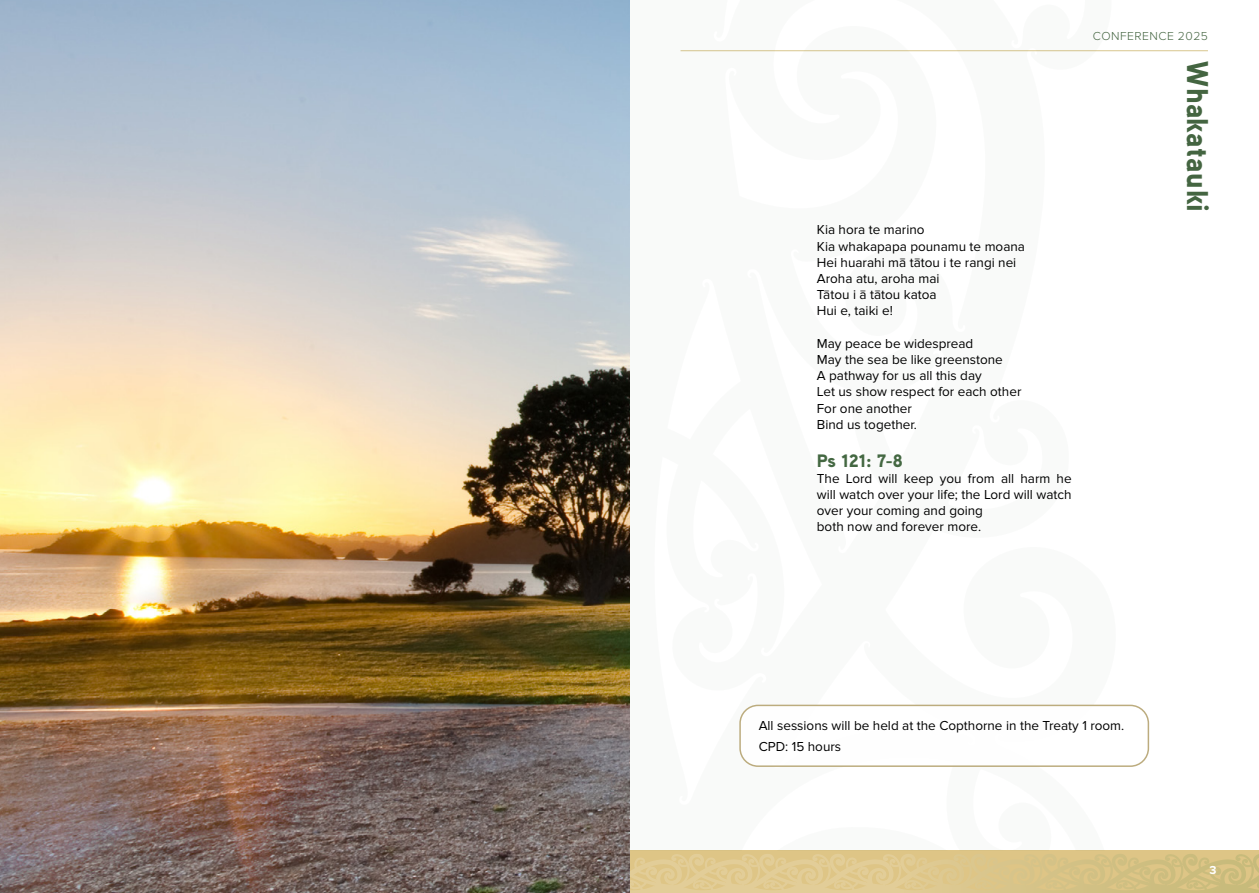
<style>
.page{position:relative;width:1259px;height:893px;background:#fff}
.page>*{position:absolute;margin:0;border:0;box-sizing:border-box;transform-origin:0 0}
.t1{font:900 30px "Aaux Next";letter-spacing:.015em;color:#446541}
.t2{font:900 18px "Aaux Next";color:#446842}
.t3{font:13.5px/16.2px "Proxima Nova";color:#000}
.t4{font:300 12px "Proxima Nova A";letter-spacing:.04em;color:#446541}
.t5{font:700 12px "Proxima Nova A";color:#fff}
</style>
<div class="page">
<svg style="left:629px;top:850px;width:630px;height:43px;background:#d9c488"></svg>
<svg style="left:629px;top:853px;width:145px;height:40px;background:#dfc990"></svg>
<hr style="left:680px;top:50px;width:528px;height:1px;background:#d8c68d">
<svg style="left:629px;top:0;width:492px;height:850px"></svg>
<div style="left:740px;top:705px;width:408px;height:61px;background:#fff;border-radius:18px"></div>
<div style="left:739px;top:705px;width:410px;height:62px;border:2px solid #b9a878;border-radius:18px"></div>
<img style="left:0;top:0;width:629px;height:893px">
<p class="t3" style="left:817px;top:222px;width:210px">Kia hora te marino<br>Kia whakapapa pounamu te moana<br>Hei huarahi mā tātou i te rangi nei<br>Aroha atu, aroha mai<br>Tātou i ā tātou katoa<br>Hui e, taiki e!</p>
<p class="t3" style="left:817px;top:335px;width:206px">May peace be widespread<br>May the sea be like greenstone<br>A pathway for us all this day<br>Let us show respect for each other<br>For one another<br>Bind us together.</p>
<h2 class="t2" style="left:817px;top:447px;width:87px">Ps 121: 7-8</h2>
<p class="t3" style="left:817px;top:470px;width:256px">The Lord will keep you from all harm he will watch over your life; the Lord will watch over your coming and going<br>both now and forever more.</p>
<p class="t4" style="left:1092px;top:29px;width:117px">CONFERENCE 2025</p>
<h1 class="t1" style="left:1219px;top:61px;width:152px;rotate:90deg">Whakatauki</h1>
<p class="t3" style="left:758px;top:715px;width:367px;line-height:21px">All sessions will be held at the Copthorne in the Treaty 1 room.<br>CPD: 15 hours</p>
<p class="t5" style="left:1209px;top:864px;width:9px">3</p>
</div>
